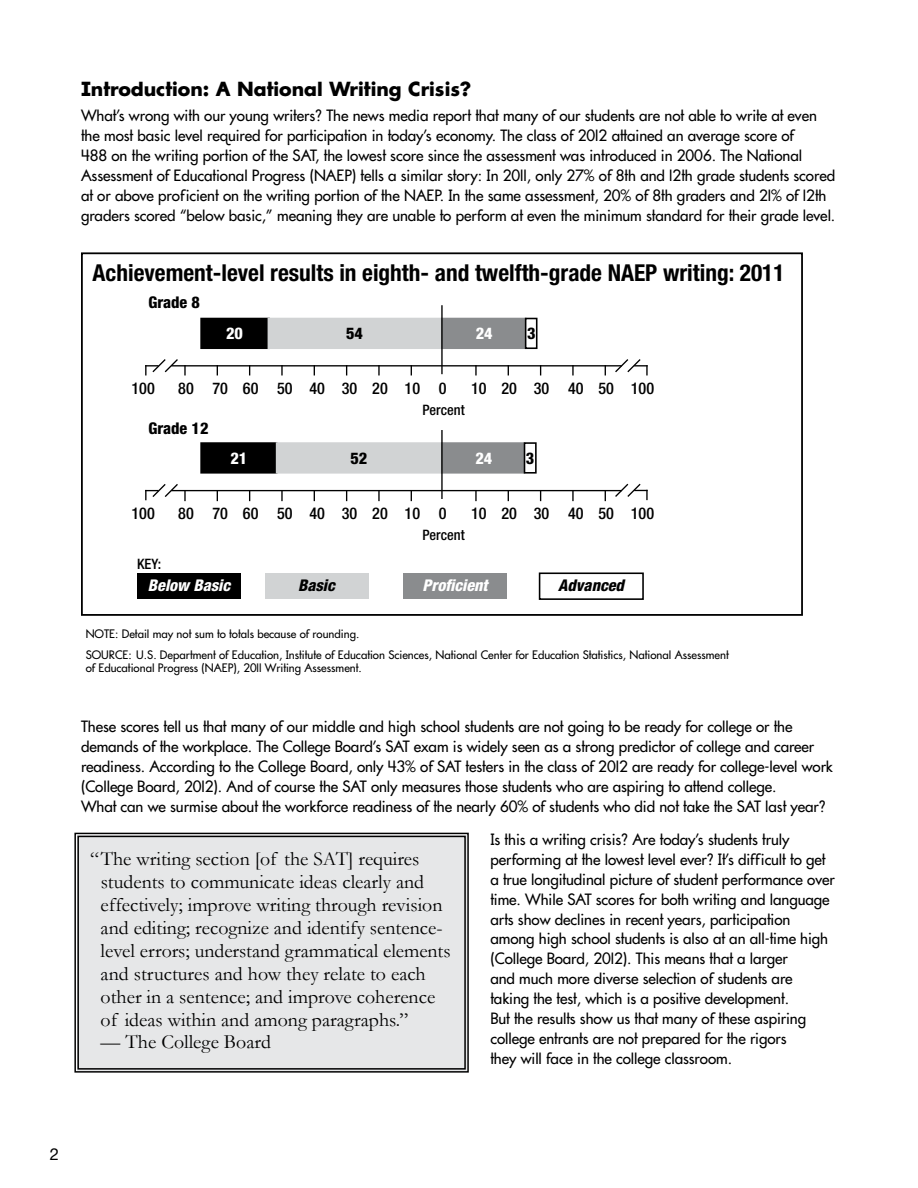
<style>
.page{position:relative;width:918px;height:1188px;background:#fff}
.page>*{position:absolute;margin:0;border:0;box-sizing:border-box;transform-origin:0 0}
.t1{font:700 condensed 23.4px "Helvetica Neue LT Std";color:#000}
.t2{font:700 21px "ZB Zanutura";color:#000}
.t3{font:19.8px/23px "Garamond";color:#000}
.t4{font:500 16.8px/20px "ZB Zanutura";letter-spacing:-.005em;color:#000}
.t5{font:16.5px "Helvetica Neue LT Std";color:#000}
.t6{font:500 condensed 16.2px "Helvetica Neue LT Std";color:#000}
.t7{font:italic 800 condensed 16.2px "Helvetica Neue LT Std";color:#fff}
.t8{font:800 condensed 16.2px "Helvetica Neue LT Std";color:#000}
.t9{font:italic 800 condensed 16.2px "Helvetica Neue LT Std";color:#000}
.t10{font:800 condensed 16.2px "Helvetica Neue LT Std";color:#fff}
.t11{font:500 condensed 14.4px "Helvetica Neue LT Std";color:#000}
.t12{font:500 12.6px/20.2px "ZB Zanutura";color:#000}
</style>
<div class="page">
<div style="left:74px;top:832px;width:395px;height:241px;background:#e6e7e8"></div>
<div style="left:77px;top:836px;width:389px;height:234px;border:1px solid #000"></div>
<div style="left:81px;top:252px;width:722px;height:364px;border:2px solid #000"></div>
<div style="left:137px;top:573px;width:104px;height:26px;background:#000"></div>
<div style="left:265px;top:573px;width:103px;height:26px;background:#d1d3d4"></div>
<div style="left:403px;top:573px;width:104px;height:26px;background:#8a8c8e"></div>
<div style="left:539px;top:572px;width:105px;height:28px;border:2px solid #000"></div>
<div style="left:201px;top:319px;width:68px;height:29px;background:#000"></div>
<div style="left:200px;top:318px;width:70px;height:31px;border:2px solid #000"></div>
<div style="left:201px;top:443px;width:76px;height:30px;background:#000"></div>
<div style="left:200px;top:442px;width:77px;height:32px;border:2px solid #000"></div>
<div style="left:268px;top:318px;width:175px;height:31px;background:#d1d3d4"></div>
<div style="left:276px;top:442px;width:167px;height:32px;background:#d1d3d4;border:2px solid #d1d3d4"></div>
<div style="left:441px;top:318px;width:86px;height:31px;background:#8a8c8e"></div>
<div style="left:441px;top:442px;width:84px;height:32px;background:#8a8c8e;border:2px solid #8a8c8e"></div>
<div style="left:525px;top:318px;width:13px;height:31px;border:2px solid #000"></div>
<div style="left:524px;top:442px;width:13px;height:32px;border:2px solid #000"></div>
<hr style="left:171px;top:365px;width:451px;height:1px;background:#000">
<hr style="left:171px;top:490px;width:451px;height:1px;background:#000">
<hr style="left:441px;top:305px;width:2px;height:69px;background:#000">
<hr style="left:441px;top:430px;width:2px;height:69px;background:#000">
<svg style="left:281px;top:365px;width:2px;height:10px"></svg>
<svg style="left:378px;top:365px;width:2px;height:10px"></svg>
<svg style="left:475px;top:365px;width:2px;height:10px"></svg>
<svg style="left:572px;top:365px;width:2px;height:10px"></svg>
<svg style="left:281px;top:491px;width:2px;height:10px"></svg>
<svg style="left:378px;top:491px;width:2px;height:10px"></svg>
<svg style="left:475px;top:491px;width:2px;height:10px"></svg>
<svg style="left:572px;top:491px;width:2px;height:10px"></svg>
<svg style="left:145px;top:359px;width:41px;height:16px"></svg>
<svg style="left:145px;top:484px;width:41px;height:17px"></svg>
<svg style="left:614px;top:359px;width:34px;height:16px"></svg>
<svg style="left:614px;top:483px;width:34px;height:17px"></svg>
<p class="t2" style="left:81px;top:76px;width:392px">Introduction: A National Writing Crisis?</p>
<p class="t4" style="left:81px;top:106px;width:756px">What’s wrong with our young writers? The news media report that many of our students are not able to write at even the most basic level required for participation in today’s economy. The class of 2012 attained an average score of<br>488 on the writing portion of the SAT, the lowest score since the assessment was introduced in 2006. The National Assessment of Educational Progress (NAEP) tells a similar story: In 2011, only 27% of 8th and 12th grade students scored at or above proficient on the writing portion of the NAEP. In the same assessment, 20% of 8th graders and 21% of 12th graders scored “below basic,” meaning they are unable to perform at even the minimum standard for their grade level.</p>
<h1 class="t1" style="left:93px;top:258px;width:694px">Achievement-level results in eighth- and twelfth-grade NAEP writing: 2011</h1>
<p class="t8" style="left:148px;top:292px;width:53px">Grade 8</p>
<p class="t10" style="left:226px;top:323px;width:18px">20</p>
<p class="t8" style="left:346px;top:323px;width:18px">54</p>
<p class="t10" style="left:476px;top:323px;width:18px">24</p>
<p class="t8" style="left:527px;top:323px;width:10px">3</p>
<p class="t6" style="left:132px;top:379px;width:25px">100</p>
<p class="t6" style="left:178px;top:379px;width:270px">80 70 60 50 40 30 20 10 0</p>
<p class="t6" style="left:471px;top:379px;width:185px">10 20 30 40 50 100</p>
<p class="t8" style="left:148px;top:418px;width:62px">Grade 12</p>
<p class="t10" style="left:230px;top:448px;width:18px">21</p>
<p class="t8" style="left:351px;top:448px;width:18px">52</p>
<p class="t11" style="left:422px;top:401px;width:44px">Percent</p>
<p class="t10" style="left:475px;top:448px;width:18px">24</p>
<p class="t8" style="left:526px;top:448px;width:10px">3</p>
<p class="t6" style="left:132px;top:504px;width:25px">100</p>
<p class="t6" style="left:178px;top:504px;width:270px">80 70 60 50 40 30 20 10 0</p>
<p class="t6" style="left:471px;top:504px;width:185px">10 20 30 40 50 100</p>
<p class="t11" style="left:137px;top:555px;width:26px">KEY:</p>
<p class="t11" style="left:422px;top:526px;width:44px">Percent</p>
<p class="t7" style="left:148px;top:575px;width:84px">Below Basic</p>
<p class="t9" style="left:298px;top:575px;width:38px">Basic</p>
<p class="t7" style="left:423px;top:575px;width:67px">Proficient</p>
<p class="t9" style="left:558px;top:575px;width:67px">Advanced</p>
<p class="t12" style="left:86px;top:624px;width:645px">NOTE: Detail may not sum to totals because of rounding.<br>SOURCE: U.S. Department of Education, Institute of Education Sciences, National Center for Education Statistics, National Assessment</p>
<p class="t12" style="left:86px;top:658px;width:278px">of Educational Progress (NAEP), 2011 Writing Assessment.</p>
<p class="t4" style="left:81px;top:717px;width:753px">These scores tell us that many of our middle and high school students are not going to be ready for college or the demands of the workplace. The College Board’s SAT exam is widely seen as a strong predictor of college and career readiness. According to the College Board, only 43% of SAT testers in the class of 2012 are ready for college-level work (College Board, 2012). And of course the SAT only measures those students who are aspiring to attend college.<br>What can we surmise about the workforce readiness of the nearly 60% of students who did not take the SAT last year?</p>
<p class="t4" style="left:490px;top:830px;width:346px">Is this a writing crisis? Are today’s students truly performing at the lowest level ever? It’s difficult to get a true longitudinal picture of student performance over time. While SAT scores for both writing and language arts show declines in recent years, participation among high school students is also at an all-time high (College Board, 2012). This means that a larger<br>and much more diverse selection of students are taking the test, which is a positive development.<br>But the results show us that many of these aspiring college entrants are not prepared for the rigors<br>they will face in the college classroom.</p>
<p class="t3" style="left:101px;top:847px;width:351px;text-indent:-10px">“The writing section [of the SAT] requires students to communicate ideas clearly and effectively; improve writing through revision and editing; recognize and identify sentence&shy;level errors; understand grammatical elements and structures and how they relate to each other in a sentence; and improve coherence of ideas within and among paragraphs.”</p>
<p class="t3" style="left:101px;top:1030px;width:172px">— The College Board</p>
<p class="t5" style="left:50px;top:1144px;width:11px">2</p>
</div>
